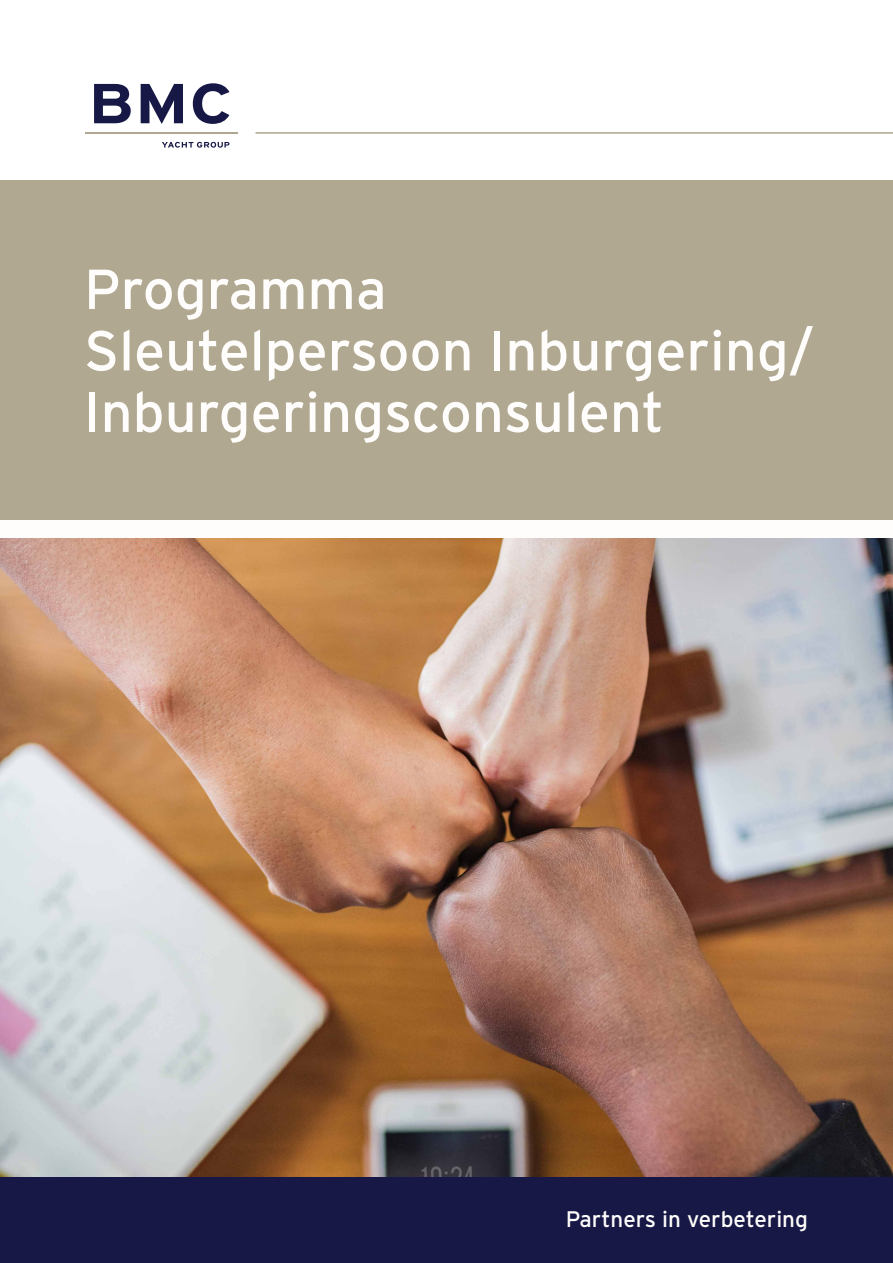
<style>
.page{position:relative;width:893px;height:1263px;background:#fff}
.page>*{position:absolute;margin:0;border:0;box-sizing:border-box;transform-origin:0 0}
.t1{font:56.1px/61.5px "Interstate";color:#fffdfb}
.t2{font:24px "Interstate";color:#fffdfb}
.t3{font:22.5px "Interstate";color:#fffdfb}
</style>
<div class="page">
<img style="left:0;top:538px;width:893px;height:640px">
<div style="left:0;top:180px;width:893px;height:340px;background:#b0a891"></div>
<div style="left:0;top:520px;width:893px;height:17px;background:#fffdfb"></div>
<hr style="left:85px;top:132px;width:153px;height:2px;background:#b0a891">
<svg style="left:94px;top:84px;width:37px;height:39px"></svg>
<svg style="left:141px;top:84px;width:42px;height:40px"></svg>
<svg style="left:193px;top:83px;width:36px;height:41px"></svg>
<svg style="left:162px;top:142px;width:67px;height:6px"></svg>
<hr style="left:255px;top:132px;width:638px;height:2px;background:#b0a891">
<div style="left:0;top:1178px;width:893px;height:85px;background:#171846"></div>
<p class="t1" style="left:84px;top:258px;width:731px">Programma<br>Sleutelpersoon Inburgering/<br>Inburgeringsconsulent</p>
<p class="t3" style="left:566px;top:1207px;width:244px">Partners in verbetering</p>
<p class="t2" style="left:549px;top:1207px;width:260px">Partners in verbetering</p>
</div>
